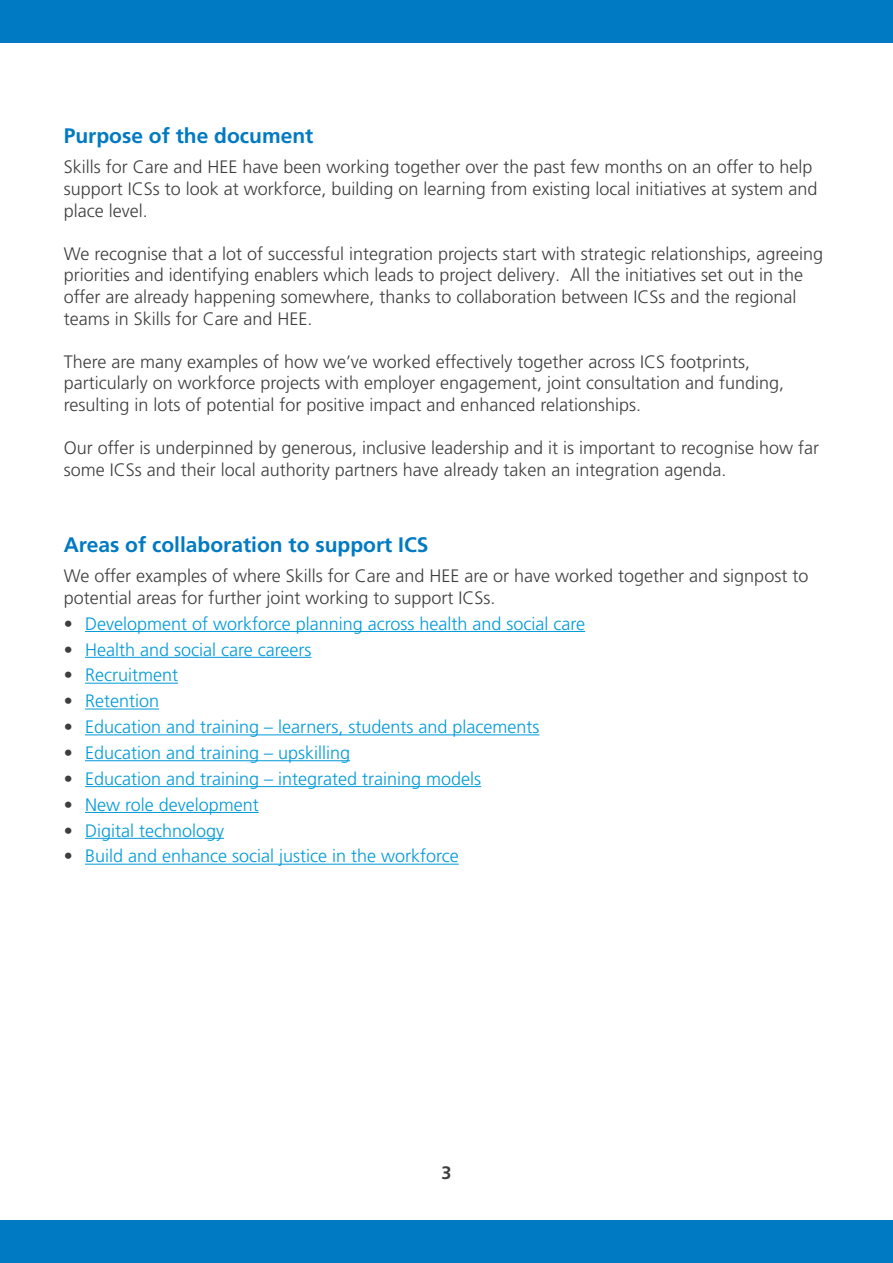
<style>
.page{position:relative;width:893px;height:1263px;background:#fff}
.page>*{position:absolute;margin:0;border:0;box-sizing:border-box;transform-origin:0 0}
.t1{font:700 21px "Frutiger LT Pro";color:#007ac2}
.Body{font:300 18px/21.6px "Frutiger LT Pro";color:#3e3e3f}
.t2{font:300 18px "Frutiger LT Pro";color:#009ad9}
.t3{font:700 18px "Frutiger LT Pro";color:#3e3e3f}
.s1{color:#3e3e3f}
</style>
<div class="page">
<div style="left:0;top:1220px;width:893px;height:43px;background:#007ac2"></div>
<div style="left:0;top:0;width:893px;height:43px;background:#007ac2"></div>
<hr style="left:85px;top:631px;width:500px;height:1px;background:#009ad9">
<hr style="left:85px;top:657px;width:226px;height:1px;background:#009ad9">
<hr style="left:85px;top:683px;width:93px;height:1px;background:#009ad9">
<hr style="left:85px;top:708px;width:74px;height:1px;background:#009ad9">
<hr style="left:85px;top:734px;width:454px;height:1px;background:#009ad9">
<hr style="left:85px;top:760px;width:265px;height:1px;background:#009ad9">
<hr style="left:85px;top:786px;width:396px;height:1px;background:#009ad9">
<hr style="left:85px;top:812px;width:174px;height:1px;background:#009ad9">
<hr style="left:85px;top:838px;width:139px;height:1px;background:#009ad9">
<hr style="left:85px;top:864px;width:374px;height:1px;background:#009ad9">
<h1 class="t1" style="left:64px;top:124px;width:251px">Purpose of the document</h1>
<p class="Body" style="left:64px;top:157px;width:755px">Skills for Care and HEE have been working together over the past few months on an offer to help support ICSs to look at workforce, building on learning from existing local initiatives at system and place level.</p>
<p class="Body" style="left:64px;top:243px;width:761px">We recognise that a lot of successful integration projects start with strategic relationships, agreeing priorities and identifying enablers which leads to project delivery. All the initiatives set out in the offer are already happening somewhere, thanks to collaboration between ICSs and the regional teams in Skills for Care and HEE.</p>
<p class="Body" style="left:64px;top:351px;width:722px">There are many examples of how we’ve worked effectively together across ICS footprints, particularly on workforce projects with employer engagement, joint consultation and funding, resulting in lots of potential for positive impact and enhanced relationships.</p>
<p class="Body" style="left:64px;top:437px;width:757px">Our offer is underpinned by generous, inclusive leadership and it is important to recognise how far some ICSs and their local authority partners have already taken an integration agenda.</p>
<h1 class="t1" style="left:64px;top:532px;width:366px">Areas of collaboration to support ICS</h1>
<p class="Body" style="left:64px;top:565px;width:746px">We offer examples of where Skills for Care and HEE are or have worked together and signpost to potential areas for further joint working to support ICSs.</p>
<p class="t2" style="left:64px;top:613px;width:523px"><span class="s1">•</span> Development of workforce planning across health and social care</p>
<p class="t2" style="left:64px;top:639px;width:249px"><span class="s1">•</span> Health and social care careers</p>
<p class="t2" style="left:64px;top:665px;width:116px"><span class="s1">•</span> Recruitment</p>
<p class="t2" style="left:64px;top:690px;width:97px"><span class="s1">•</span> Retention</p>
<p class="t2" style="left:64px;top:716px;width:477px"><span class="s1">•</span> Education and training – learners, students and placements</p>
<p class="t2" style="left:64px;top:742px;width:288px"><span class="s1">•</span> Education and training – upskilling</p>
<p class="t2" style="left:64px;top:768px;width:419px"><span class="s1">•</span> Education and training – integrated training models</p>
<p class="t2" style="left:64px;top:794px;width:196px"><span class="s1">•</span> New role development</p>
<p class="t2" style="left:64px;top:820px;width:162px"><span class="s1">•</span> Digital technology</p>
<p class="t2" style="left:64px;top:846px;width:396px"><span class="s1">•</span> Build and enhance social justice in the workforce</p>
<p class="t3" style="left:441px;top:1162px;width:12px">3</p>
</div>
